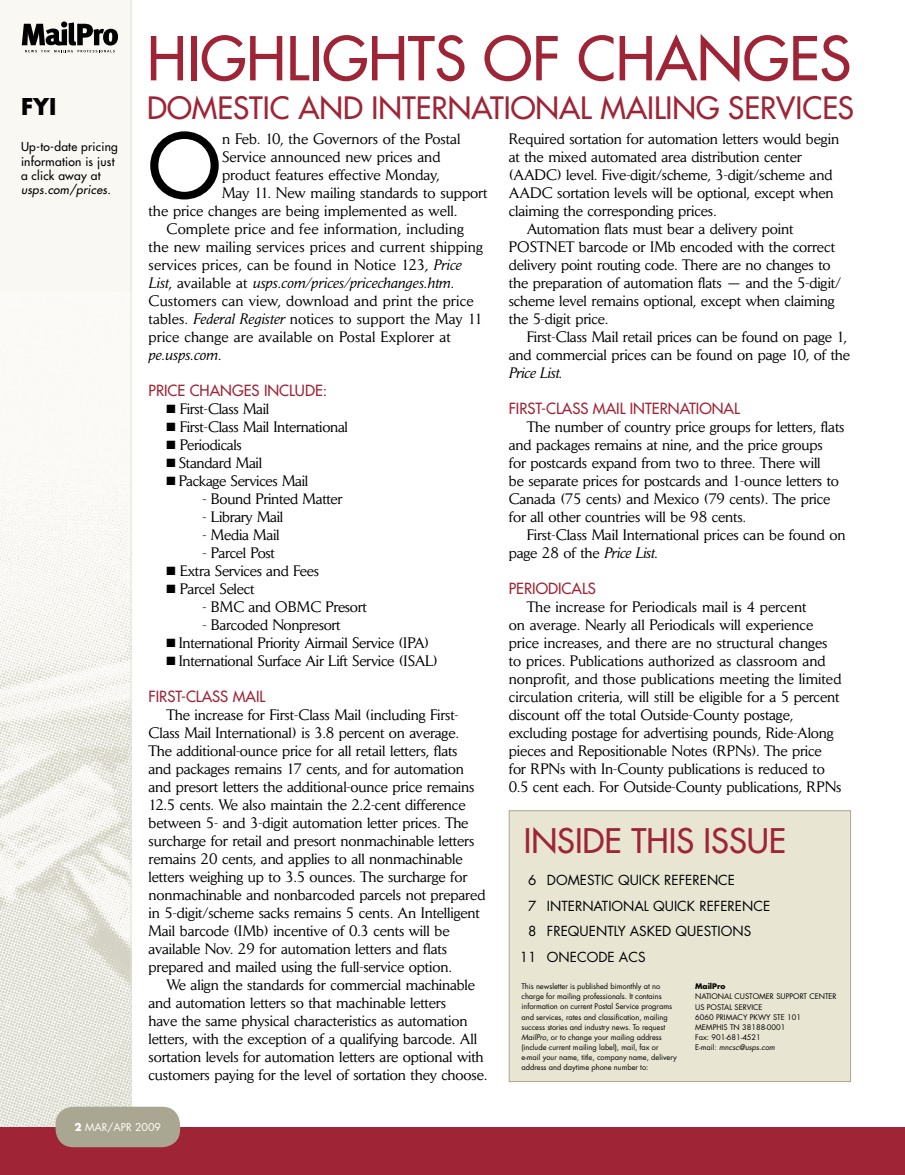
<style>
.page{position:relative;width:905px;height:1175px;background:#fff}
.page>*{position:absolute;margin:0;border:0;box-sizing:border-box;transform-origin:0 0}
.t1{font:86.55px "Futura";color:#000}
.t2{font:58.8px "Futura";color:#9f2536}
.t3{font:33px "Futura";color:#9f2536}
.t4{font:30px "Futura";color:#9f2536}
.t5{font:700 22.5px "Futura";color:#000}
.t6{font:15px/18px "Daily News BQ";letter-spacing:-.01em;color:#000}
.t7{font:15px "Daily News BQ";letter-spacing:.01em;color:#000}
.t8{font:15px "Futura";color:#9f2536}
.t9{font:italic 15px "Daily News BQ";letter-spacing:.01em;color:#000}
.t10{font:italic 15px "Daily News BQ";letter-spacing:-.01em;color:#000}
.t11{font:13.5px/25.5px "Futura";color:#000}
.t12{font:12px/14.4px "Futura";letter-spacing:.02em;color:#000}
.t13{font:10.5px "Futura";color:#fff}
.t14{font:7.5px/10.2px "Futura";letter-spacing:-.005em;color:#000}
.t15{font:700 7.5px "Futura";color:#000}
.s1{font-style:italic}
.s2{font-style:normal}
.s3{font-family:"Helvetica Neue";font-weight:300}
.s4{font-weight:700}
</style>
<div class="page">
<div style="left:0;top:0;width:131px;height:1143px;background:#f9f8f3"></div>
<img style="left:0;top:291px;width:131px;height:836px">
<hr style="left:131px;top:0;width:1px;height:1127px;background:#e3e2d7">
<svg style="left:22px;top:21px;width:96px;height:31px"></svg>
<div style="left:0;top:1127px;width:904px;height:47px;background:#9f2536"></div>
<div style="left:56px;top:1106px;width:124px;height:41px;background:#a9a791;border-radius:18px"></div>
<div style="left:509px;top:810px;width:341px;height:272px;background:#e8e5d3;border:1px solid #a9a791"></div>
<h3 class="t5" style="left:21px;top:91px;width:37px">FYI</h3>
<p class="t12" style="left:21px;top:139px;width:98px">UP-TO-DATE PRICING<br>INFORMATION IS JUST<br>A CLICK AWAY AT <span class="s1">usps.com/prices</span>.</p>
<h2 class="t2" style="left:147px;top:20px;width:33px">HIGHLIGHTS</h2>
<h2 class="t2" style="left:483px;top:20px;width:134px">OF CHANGES</h2>
<h3 class="t4" style="left:147px;top:89px;width:86px">DOMESTIC</h3>
<h3 class="t4" style="left:298px;top:89px;width:23px">AND</h3>
<h3 class="t4" style="left:371px;top:89px;width:16px">INTERNATI</h3>
<h3 class="t4" style="left:510px;top:89px;width:45px">ONAL</h3>
<h3 class="t4" style="left:600px;top:89px;width:43px">MAILING</h3>
<h3 class="t4" style="left:728px;top:89px;width:83px">SERVICES</h3>
<h1 class="t1" style="left:148px;top:110px;width:73px">O</h1>
<p class="t6" style="left:222px;top:130px;width:240px">n Feb. 10, the Governors of the Postal</p>
<p class="t6" style="left:222px;top:148px;width:220px">Service announced new prices and</p>
<p class="t6" style="left:222px;top:166px;width:219px">product features effective Monday,</p>
<p class="t6" style="left:222px;top:184px;width:267px">May 11. New mailing standards to support</p>
<p class="t6" style="left:148px;top:202px;width:310px">the price changes are being implemented as well.</p>
<p class="t7" style="left:166px;top:220px;width:299px">Complete price and fee information, including</p>
<p class="t7" style="left:148px;top:238px;width:336px">the new mailing services prices and current shipping</p>
<p class="t7" style="left:148px;top:256px;width:314px">services prices, can be found in Notice 123<span class="s1">, Price</span></p>
<p class="t9" style="left:148px;top:274px;width:307px">List<span class="s2">, available at</span> usps.com/prices/pricechanges.htm<span class="s2">.</span></p>
<p class="t7" style="left:148px;top:292px;width:326px">Customers can view, download and print the price</p>
<p class="t7" style="left:148px;top:310px;width:336px">tables. <span class="s1">Federal Register</span> notices to support the May 11</p>
<p class="t7" style="left:148px;top:328px;width:303px">price change are available on Postal Explorer at</p>
<p class="t9" style="left:148px;top:346px;width:74px">pe.usps.com<span class="s2">.</span></p>
<p class="t8" style="left:148px;top:381px;width:180px">PRICE CHANGES INCLUDE:</p>
<p class="t6" style="left:166px;top:400px;width:104px">■ First-Class Mail</p>
<p class="t6" style="left:166px;top:418px;width:183px">■ First-Class Mail International</p>
<p class="t6" style="left:166px;top:436px;width:77px">■ Periodicals</p>
<p class="t6" style="left:166px;top:454px;width:97px">■ Standard Mail</p>
<p class="t6" style="left:166px;top:472px;width:143px">■ Package Services Mail</p>
<p class="t6" style="left:202px;top:490px;width:141px">- Bound Printed Matter</p>
<p class="t6" style="left:202px;top:508px;width:82px">- Library Mail</p>
<p class="t6" style="left:202px;top:526px;width:78px">- Media Mail</p>
<p class="t6" style="left:202px;top:544px;width:74px">- Parcel Post</p>
<p class="t6" style="left:166px;top:562px;width:154px">■ Extra Services and Fees</p>
<p class="t6" style="left:166px;top:580px;width:90px">■ Parcel Select</p>
<p class="t6" style="left:202px;top:598px;width:166px">- BMC and OBMC Presort</p>
<p class="t6" style="left:202px;top:616px;width:139px">- Barcoded Nonpresort</p>
<p class="t6" style="left:166px;top:634px;width:264px">■ International Priority Airmail Service (IPA)</p>
<p class="t6" style="left:166px;top:652px;width:273px">■ International Surface Air Lift Service (ISAL)</p>
<p class="t8" style="left:149px;top:687px;width:118px">FIRST-CLASS MAIL</p>
<p class="t6" style="left:149px;top:706px;width:338px;text-indent:18px">The increase for First-Class Mail (including First-Class Mail International) is 3.8 percent on average.<br>The additional-ounce price for all retail letters, flats<br>and packages remains 17 cents, and for automation and presort letters the additional-ounce price remains 12.5 cents. We also maintain the 2.2-cent difference between 5- and 3-digit automation letter prices. The surcharge for retail and presort nonmachinable letters remains 20 cents, and applies to all nonmachinable letters weighing up to 3.5 ounces. The surcharge for nonmachinable and nonbarcoded parcels not prepared in 5-digit/scheme sacks remains 5 cents. An Intelligent Mail barcode (IMb) incentive of 0.3 cents will be available Nov. 29 for automation letters and flats prepared and mailed using the full-service option.</p>
<p class="t6" style="left:149px;top:976px;width:340px;text-indent:18px">We align the standards for commercial machinable and automation letters so that machinable letters<br>have the same physical characteristics as automation letters, with the exception of a qualifying barcode. All sortation levels for automation letters are optional with customers paying for the level of sortation they choose.</p>
<p class="t6" style="left:509px;top:130px;width:332px">Required sortation for automation letters would begin</p>
<p class="t6" style="left:509px;top:148px;width:294px">at the mixed automated area distribution center</p>
<p class="t6" style="left:509px;top:166px;width:325px">(AADC) level. Five-digit/scheme, 3-digit/scheme and</p>
<p class="t6" style="left:509px;top:184px;width:326px">AADC sortation levels will be optional, except when</p>
<p class="t6" style="left:509px;top:202px;width:209px">claiming the corresponding prices.</p>
<p class="t6" style="left:527px;top:220px;width:268px">Automation flats must bear a delivery point</p>
<p class="t6" style="left:509px;top:238px;width:328px">POSTNET barcode or IMb encoded with the correct</p>
<p class="t6" style="left:509px;top:256px;width:323px">delivery point routing code. There are no changes to</p>
<p class="t6" style="left:509px;top:274px;width:334px">the preparation of automation flats <span class="s3">—</span> and the 5-digit/</p>
<p class="t6" style="left:509px;top:292px;width:327px">scheme level remains optional, except when claiming</p>
<p class="t6" style="left:509px;top:310px;width:101px">the 5-digit price.</p>
<p class="t6" style="left:527px;top:328px;width:321px">First-Class Mail retail prices can be found on page 1,</p>
<p class="t6" style="left:509px;top:346px;width:343px">and commercial prices can be found on page 10, of the</p>
<p class="t10" style="left:509px;top:364px;width:55px">Price List<span class="s2">.</span></p>
<p class="t8" style="left:509px;top:399px;width:233px">FIRST-CLASS MAIL INTERNATIONAL</p>
<p class="t6" style="left:509px;top:418px;width:337px;text-indent:18px">The number of country price groups for letters, flats and packages remains at nine, and the price groups<br>for postcards expand from two to three. There will<br>be separate prices for postcards and 1-ounce letters to Canada (75 cents) and Mexico (79 cents). The price for all other countries will be 98 cents.</p>
<p class="t6" style="left:509px;top:526px;width:338px;text-indent:18px">First-Class Mail International prices can be found on page 28 of the <span class="s1">Price List</span>.</p>
<p class="t8" style="left:509px;top:579px;width:89px">PERIODICALS</p>
<p class="t6" style="left:508px;top:598px;width:334px;text-indent:18px">The increase for Periodicals mail is 4 percent<br>on average. Nearly all Periodicals will experience price increases, and there are no structural changes to prices. Publications authorized as classroom and nonprofit, and those publications meeting the limited circulation criteria, will still be eligible for a 5 percent discount off the total Outside-County postage, excluding postage for advertising pounds, Ride-Along pieces and Repositionable Notes (RPNs). The price for RPNs with In-County publications is reduced to 0.5 cent each. For Outside-County publications, RPNs</p>
<h3 class="t3" style="left:523px;top:819px;width:17px">INSIDE</h3>
<h3 class="t3" style="left:631px;top:819px;width:17px">THIS</h3>
<h3 class="t3" style="left:703px;top:819px;width:17px">ISSUE</h3>
<p class="t11" style="left:528px;top:867px;width:208px">6 DOMESTIC QUICK REFERENCE<br>7 INternationa</p>
<p class="t11" style="left:644px;top:893px;width:19px">l quick</p>
<p class="t11" style="left:699px;top:893px;width:9px">reference</p>
<p class="t11" style="left:528px;top:918px;width:18px">8 frequent</p>
<p class="t11" style="left:613px;top:918px;width:26px">ly asked</p>
<p class="t11" style="left:675px;top:918px;width:10px">questions</p>
<p class="t11" style="left:520px;top:944px;width:28px">11 onecode</p>
<p class="t11" style="left:619px;top:944px;width:10px">acs</p>
<p class="t14" style="left:521px;top:981px;width:157px">This newsletter is published bimonthly at no charge for mailing professionals. It contains information on current Postal Service programs and services, rates and classification, mailing success stories and industry news. To request <span class="s1">MailPro</span>, or to change your mailing address (include current mailing label), mail, fax or e-mail your name, title, company name, delivery address and daytime phone number to:</p>
<p class="t15" style="left:695px;top:981px;width:32px">MailPro</p>
<p class="t14" style="left:695px;top:991px;width:143px">NATIONAL CUSTOMER SUPPORT CENTER<br>US POSTAL SERVICE<br>6060 PRIMACY PKWY STE 101<br>MEMPHIS TN 38188-0001<br>Fax: 901-681-4521<br>E-mail: <span class="s1">mncsc@usps.com</span></p>
<p class="t13" style="left:75px;top:1120px;width:88px"><span class="s4">2</span> MAR/APR 2009</p>
</div>
